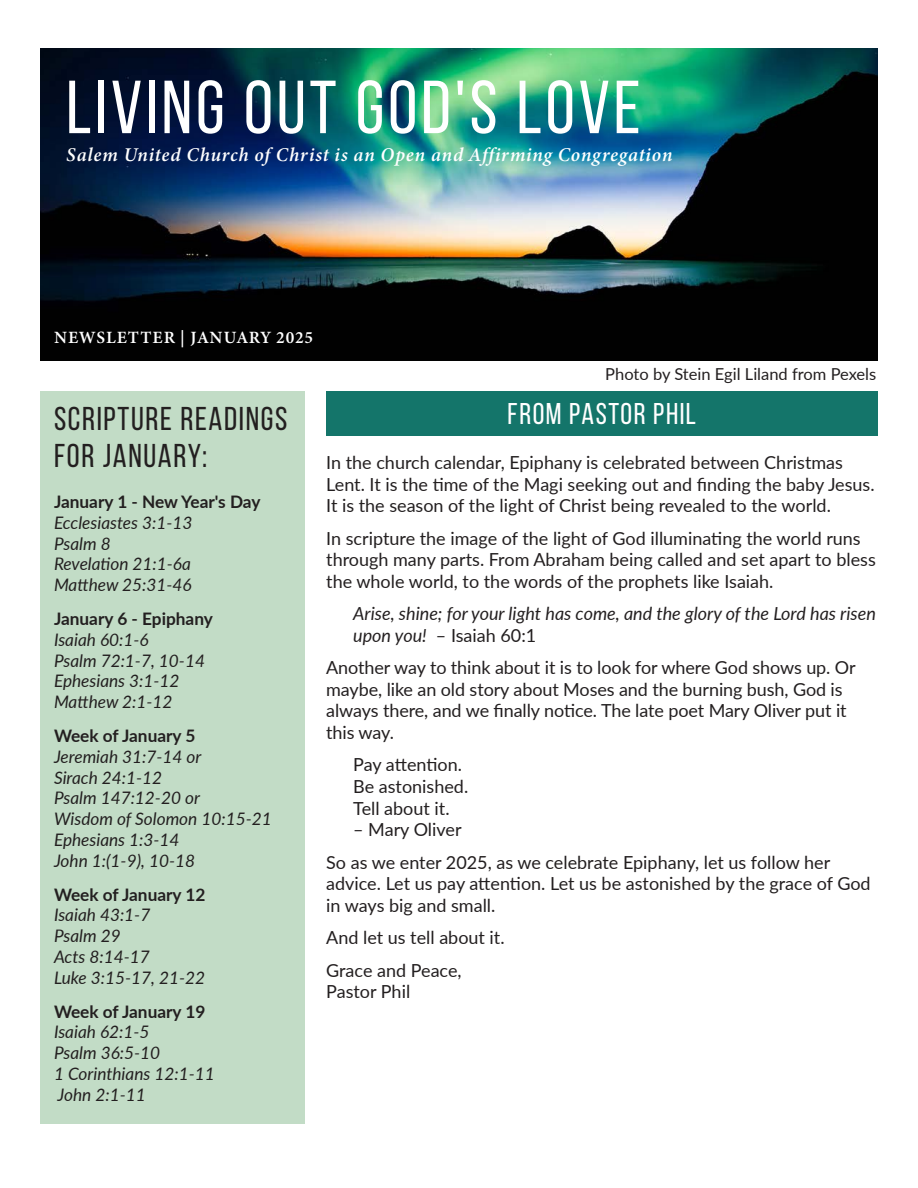
<style>
.page{position:relative;width:918px;height:1188px;background:#fff}
.page>*{position:absolute;margin:0;border:0;box-sizing:border-box;transform-origin:0 0}
.new_main_body{font:75px "Bebas Neue";letter-spacing:.05em;color:#fff}
.t1{font:33px/37.5px "Bebas Neue";letter-spacing:.05em;color:#231f20}
.t2{font:30px "Bebas Neue";letter-spacing:.05em;color:#fff}
.mark-et_place{font:italic 19.5px "Minion Variable Concept";letter-spacing:.04em;color:#fff}
.New_entries{font:18px/21.6px "Lato";color:#231f20}
.New_entries-2{font:italic 18px/21.6px "Lato";color:#231f20}
.t3{font:italic 17.25px/20.7px "Lato";color:#231f20}
.mark-et_place-2{font:17.25px "Minion Variable Concept";letter-spacing:.055em;color:#fff}
.t4{font:700 17.25px "Lato";color:#231f20}
.New_entries-3{font:16.5px "Lato";color:#231f20}
.s1{font-weight:700;font-style:normal}
.s2{font-style:normal}
</style>
<div class="page">
<img style="left:40px;top:49px;width:838px;height:312px">
<div style="left:40px;top:392px;width:265px;height:732px;background:#c2dcc6"></div>
<div style="left:326px;top:391px;width:552px;height:44px;background:#14756a"></div>
<p class="new_main_body" style="left:66px;top:67px;width:576px">LIVING OUT GOD'S LOVE</p>
<p class="mark-et_place" style="left:66px;top:141px;width:608px">Salem United Church of Christ is an Open and Affirming Congregation</p>
<p class="mark-et_place-2" style="left:54px;top:325px;width:261px">NEWSLETTER | JANUARY 2025</p>
<p class="t1" style="left:54px;top:399px;width:235px">SCRIPTURE READINGS<br>FOR JANUARY:</p>
<p class="t3" style="left:54px;top:491px;width:208px"><span class="s1">January 1 - New Year's Day<br></span>Ecclesiastes 3:1-13<br>Psalm 8<br>Revelation 21:1-6a<br>Matthew 25:31-46</p>
<p class="t3" style="left:54px;top:608px;width:160px"><span class="s1">January 6 - Epiphany<br></span>Isaiah 60:1-6<br>Psalm 72:1-7, 10-14<br>Ephesians 3:1-12<br>Matthew 2:1-12</p>
<p class="t3" style="left:54px;top:725px;width:219px"><span class="s1">Week of January 5<br></span>Jeremiah 31:7-14 or<br>Sirach 24:1-12<br>Psalm 147:12-20 or<br>Wisdom of Solomon 10:15-21<br>Ephesians 1:3-14<br>John 1:(1-9), 10-18</p>
<p class="t3" style="left:54px;top:883px;width:153px"><span class="s1">Week of January 12<br></span>Isaiah 43:1-7<br>Psalm 29<br>Acts 8:14-17<br>Luke 3:15-17, 21-22</p>
<p class="t4" style="left:54px;top:999px;width:153px">Week of January 19</p>
<p class="t3" style="left:54px;top:1021px;width:97px">Isaiah 62:1-5</p>
<p class="t3" style="left:54px;top:1042px;width:108px">Psalm 36:5-10</p>
<p class="t3" style="left:54px;top:1062px;width:162px">1 Corinthians 12:1-11</p>
<p class="t3" style="left:58px;top:1083px;width:90px">John 2:1-11</p>
<p class="New_entries-3" style="left:605px;top:362px;width:273px">Photo by Stein Egil Liland from Pexels</p>
<p class="t2" style="left:508px;top:398px;width:190px">FROM PASTOR PHIL</p>
<p class="New_entries" style="left:326px;top:451px;width:550px">In the church calendar, Epiphany is celebrated between Christmas<br>Lent. It is the time of the Magi seeking out and finding the baby Jesus.<br>It is the season of the light of Christ being revealed to the world.</p>
<p class="New_entries" style="left:326px;top:527px;width:551px">In scripture the image of the light of God illuminating the world runs through many parts. From Abraham being called and set apart to bless the whole world, to the words of the prophets like Isaiah.</p>
<p class="New_entries-2" style="left:353px;top:602px;width:524px">Arise, shine; for your light has come, and the glory of the Lord has risen upon you! <span class="s2">– Isaiah 60:1</span></p>
<p class="New_entries" style="left:326px;top:656px;width:531px">Another way to think about it is to look for where God shows up. Or maybe, like an old story about Moses and the burning bush, God is always there, and we finally notice. The late poet Mary Oliver put it this way.</p>
<p class="New_entries" style="left:353px;top:753px;width:117px">Pay attention.<br>Be astonished.<br>Tell about it.</p>
<p class="New_entries" style="left:353px;top:818px;width:110px">– Mary Oliver</p>
<p class="New_entries" style="left:326px;top:851px;width:546px">So as we enter 2025, as we celebrate Epiphany, let us follow her advice. Let us pay attention. Let us be astonished by the grace of God in ways big and small.</p>
<p class="New_entries" style="left:326px;top:926px;width:180px">And let us tell about it.</p>
<p class="New_entries" style="left:326px;top:959px;width:137px">Grace and Peace,<br>Pastor Phil</p>
</div>
